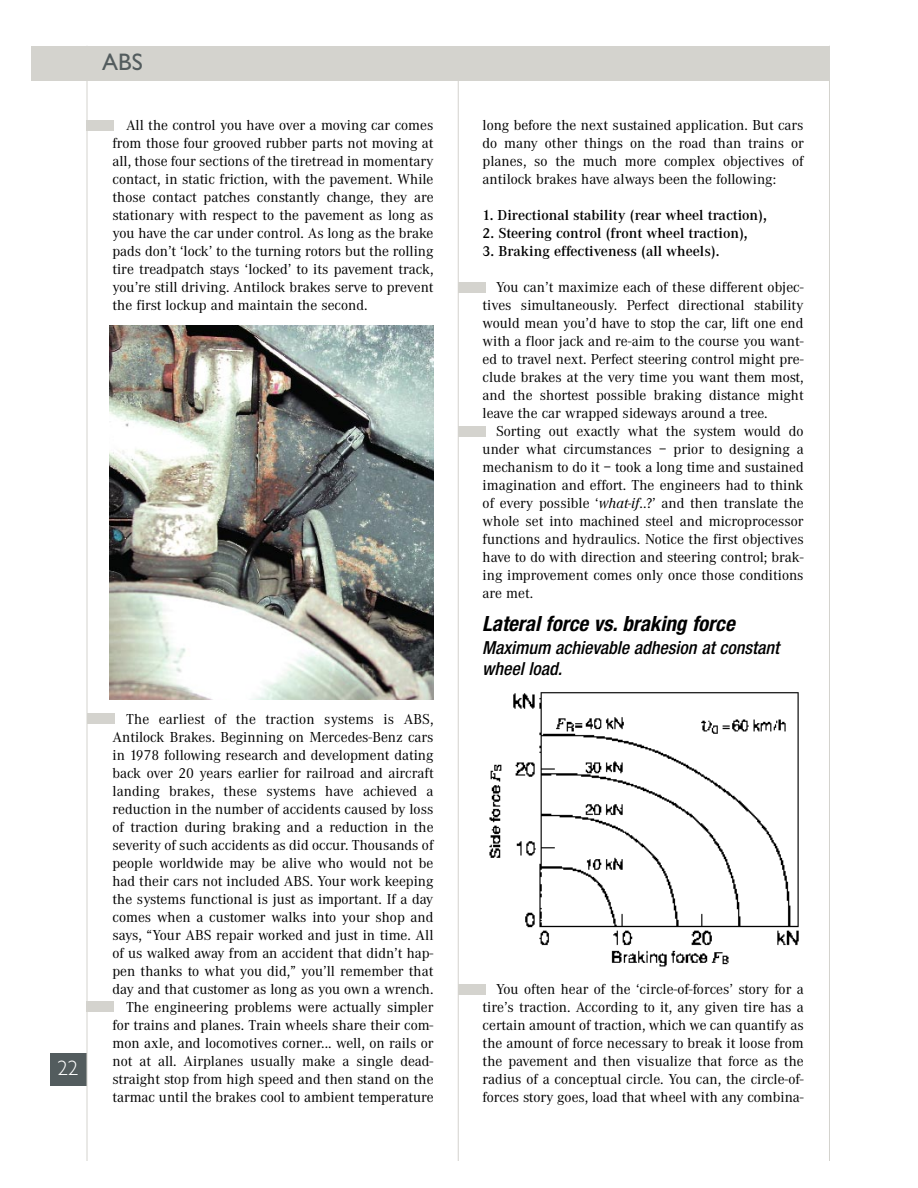
<style>
.page{position:relative;width:918px;height:1188px;background:#fff}
.page>*{position:absolute;margin:0;border:0;box-sizing:border-box;transform-origin:0 0}
.t1{font:24px "Gill Sans";color:#535c5e}
.t2{font:italic 700 condensed 21px "Helvetica Neue";color:#000}
.t3{font:300 21px "Gill Sans";color:#fff}
.t4{font:italic 500 condensed 18px/21.6px "Helvetica Neue";color:#000}
.t5{font:15px/18px "Corporate A";color:#000;text-align:justify}
.t6{font:600 15px "Corporate A";color:#000}
.s1{font-style:italic}
</style>
<div class="page">
<hr style="left:829px;top:46px;width:1px;height:1115px;background:#d4d3ce">
<hr style="left:458px;top:64px;width:1px;height:1097px;background:#d4d3ce">
<div style="left:51px;top:1053px;width:36px;height:33px;background:#535c5e"></div>
<div style="left:32px;top:46px;width:798px;height:35px;background:#d4d3ce"></div>
<div style="left:458px;top:426px;width:28px;height:11px;background:#d4d3ce"></div>
<div style="left:86px;top:1001px;width:28px;height:11px;background:#d4d3ce"></div>
<hr style="left:87px;top:46px;width:1px;height:1115px;background:#d4d3ce">
<div style="left:458px;top:984px;width:28px;height:11px;background:#d4d3ce"></div>
<div style="left:458px;top:282px;width:28px;height:11px;background:#d4d3ce"></div>
<div style="left:86px;top:120px;width:28px;height:11px;background:#d4d3ce"></div>
<img style="left:109px;top:326px;width:324px;height:374px">
<div style="left:87px;top:713px;width:28px;height:11px;background:#d4d3ce"></div>
<img style="left:489px;top:692px;width:310px;height:275px">
<h1 class="t1" style="left:102px;top:53px;width:42px">ABS</h1>
<p class="t5" style="left:112px;top:118px;width:323px;text-indent:14px">All the control you have over a moving car comes from those four grooved rubber parts not moving at all, those four sections of the tiretread in momentary contact, in static friction, with the pavement. While those contact patches constantly change, they are stationary with respect to the pavement as long as you have the car under control. As long as the brake pads don’t ‘lock’ to the turning rotors but the rolling tire treadpatch stays ‘locked’ to its pavement track, you’re still driving. Antilock brakes serve to prevent the first lockup and maintain the second.</p>
<h2 class="t3" style="left:57px;top:1060px;width:22px">22</h2>
<p class="t5" style="left:112px;top:712px;width:323px;text-align:right">The earliest of the traction systems is ABS, Antilock Brakes. Beginning on Mercedes-Benz cars in 1978 following research and development dating back over 20 years earlier for railroad and aircraft landing brakes, these systems have achieved a reduction in the number of accidents caused by loss of traction during braking and a reduction in the severity of such accidents as did occur. Thousands of people worldwide may be alive who would not be had their cars not included ABS. Your work keeping the systems functional is just as important. If a day comes when a customer walks into your shop and says, “Your ABS repair worked and just in time. All of us walked away from an accident that didn’t hap&shy;pen thanks to what you did,” you’ll remember that day and that customer as long as you own a wrench.<br>The engineering problems were actually simpler for trains and planes. Train wheels share their com&shy;mon axle, and locomotives corner... well, on rails or not at all. Airplanes usually make a single dead&shy;straight stop from high speed and then stand on the tarmac until the brakes cool to ambient temperature</p>
<p class="t5" style="left:483px;top:118px;width:323px">long before the next sustained application. But cars do many other things on the road than trains or planes, so the much more complex objectives of antilock brakes have always been the following:</p>
<p class="t6" style="left:483px;top:209px;width:286px">1. Directional stability (rear wheel traction),</p>
<p class="t6" style="left:483px;top:227px;width:267px">2. Steering control (front wheel traction),</p>
<p class="t6" style="left:483px;top:245px;width:238px">3. Braking effectiveness (all wheels).</p>
<p class="t5" style="left:483px;top:280px;width:323px;text-indent:14px">You can’t maximize each of these different objec&shy;tives simultaneously. Perfect directional stability would mean you’d have to stop the car, lift one end with a floor jack and re-aim to the course you want&shy;ed to travel next. Perfect steering control might pre&shy;clude brakes at the very time you want them most, and the shortest possible braking distance might leave the car wrapped sideways around a tree.</p>
<p class="t5" style="left:483px;top:424px;width:323px;text-indent:14px">Sorting out exactly what the system would do under what circumstances – prior to designing a mechanism to do it – took a long time and sustained imagination and effort. The engineers had to think of every possible ‘<span class="s1">what-if</span>..?’ and then translate the whole set into machined steel and microprocessor functions and hydraulics. Notice the first objectives have to do with direction and steering control; brak&shy;ing improvement comes only once those conditions are met.</p>
<h2 class="t2" style="left:482px;top:616px;width:258px">Lateral force vs. braking force</h2>
<p class="t4" style="left:482px;top:639px;width:298px">Maximum achievable adhesion at constant wheel load.</p>
<p class="t5" style="left:483px;top:982px;width:323px;text-indent:14px">You often hear of the ‘circle-of-forces’ story for a tire’s traction. According to it, any given tire has a certain amount of traction, which we can quantify as the amount of force necessary to break it loose from the pavement and then visualize that force as the radius of a conceptual circle. You can, the circle-of&shy;forces story goes, load that wheel with any combina-</p>
</div>
